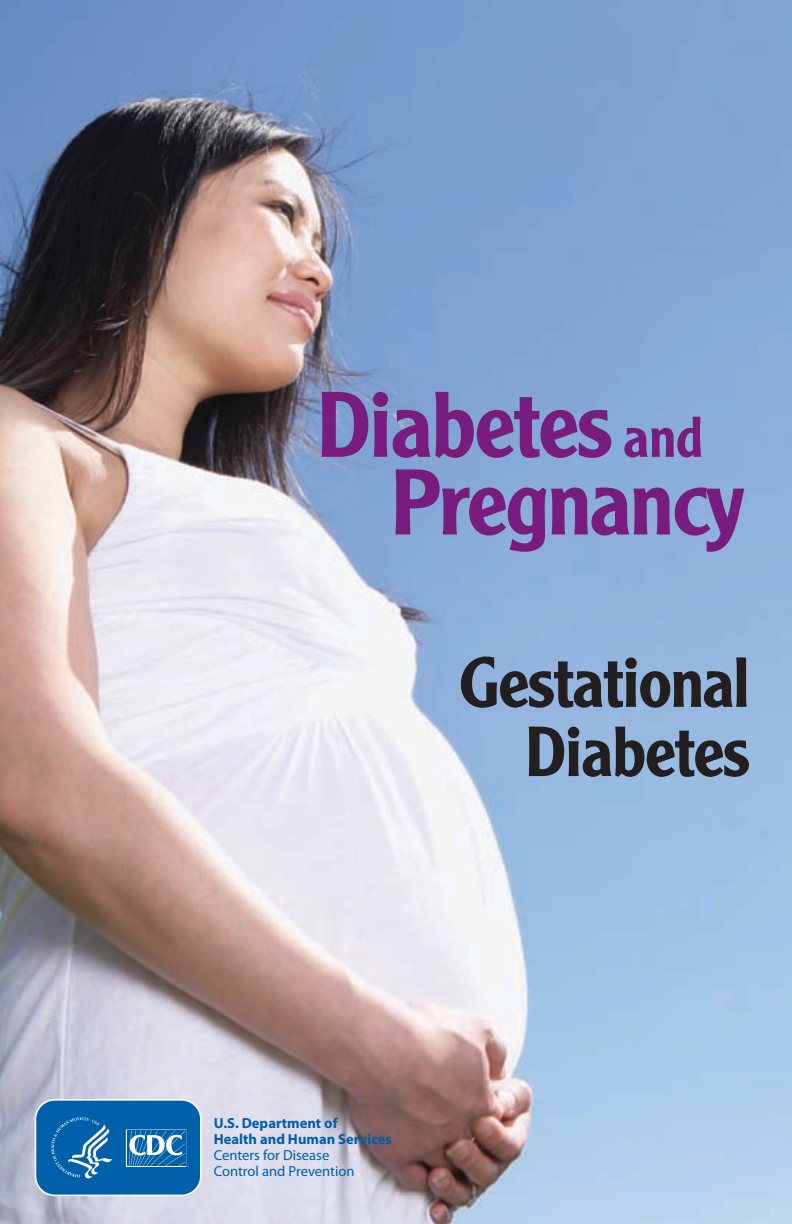
<style>
.page{position:relative;width:792px;height:1224px;background:#fff}
.page>*{position:absolute;margin:0;border:0;box-sizing:border-box;transform-origin:0 0}
.t1{font:500 91px "Clearface Gothic LT Std";letter-spacing:-.02em;color:#781d7e}
.t2{font:500 69.2px "Clearface Gothic LT Std";letter-spacing:-.02em;color:#231f20}
.Body{font:700 14.6px/16.2px "Myriad Pro";color:#005daa}
.Body-2{font:14.6px/16.2px "Myriad Pro";color:#005daa}
.s1{font-size:56px}
</style>
<div class="page">
<img style="left:0;top:0;width:792px;height:1224px">
<svg style="left:34px;top:1098px;width:168px;height:99px;background:#2a79b6"></svg>
<p class="t1" style="left:317px;top:368px;width:388px">Diabetes <span class="s1">and</span></p>
<p class="t1" style="left:391px;top:446px;width:355px">Pregnancy</p>
<p class="t2" style="left:459px;top:639px;width:292px">Gestational</p>
<p class="t2" style="left:525px;top:709px;width:226px">Diabetes</p>
<p class="Body" style="left:214px;top:1115px;width:180px">U.S. Department of<br>Health and Human Services</p>
<p class="Body-2" style="left:214px;top:1148px;width:142px">Centers for Disease<br>Control and Prevention</p>
</div>
